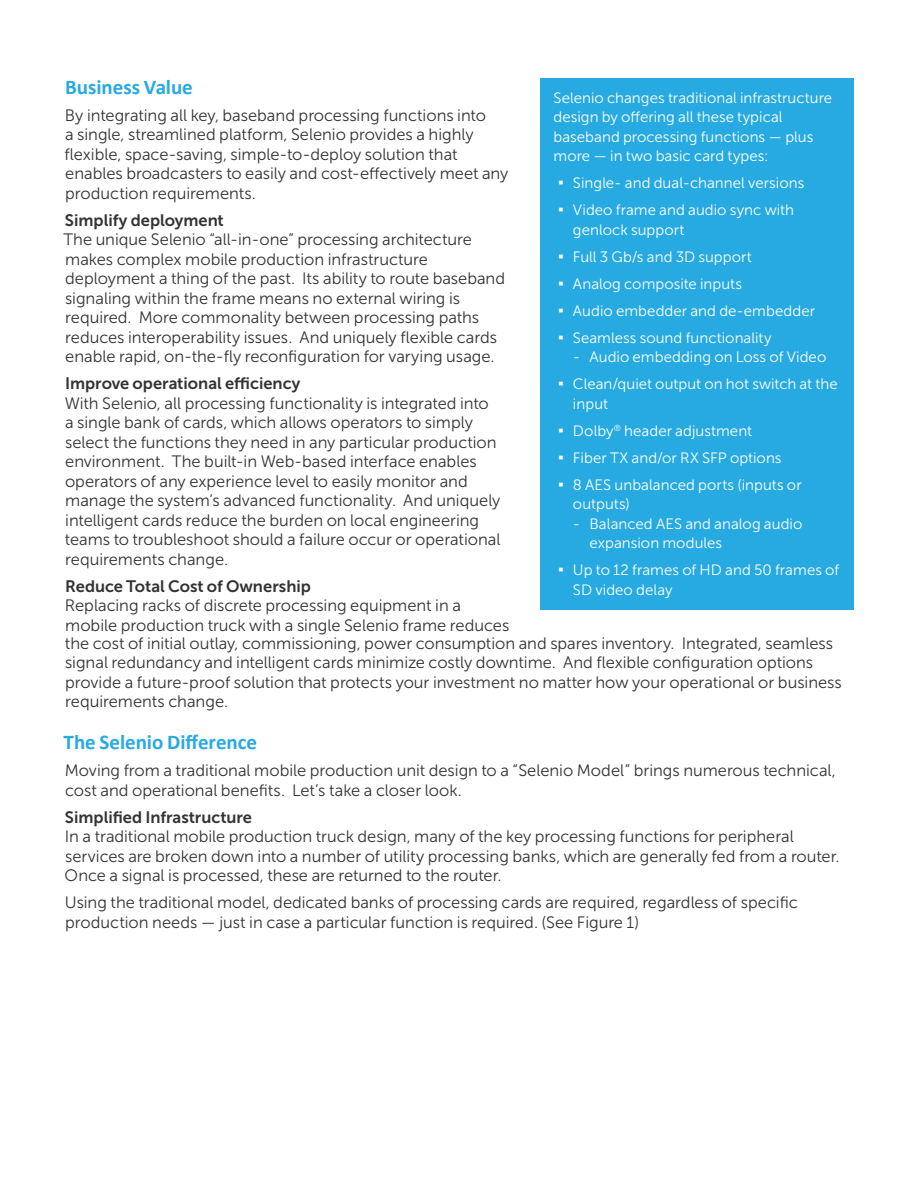
<style>
.page{position:relative;width:918px;height:1188px;background:#fff}
.page>*{position:absolute;margin:0;border:0;box-sizing:border-box;transform-origin:0 0}
.t1{font:700 21px "Calibri";color:#27aae1}
.t2{font:16.5px/19.5px "Museo Sans 300";color:#333334}
.t3{font:16.5px "Museo Sans 700";color:#333334}
.t4{font:15px/19.5px "Museo Sans 300";letter-spacing:.005em;color:#fff}
.s1{font-family:"Arial Narrow";font-size:16.5px}
</style>
<div class="page">
<div style="left:540px;top:78px;width:313px;height:531px;background:#27aae1"></div>
<p class="t1" style="left:65px;top:73px;width:129px">Business Value</p>
<p class="t2" style="left:65px;top:105px;width:445px">By integrating all key, baseband processing functions into<br>a single, streamlined platform, Selenio provides a highly flexible, space-saving, simple-to-deploy solution that enables broadcasters to easily and cost-effectively meet any production requirements.</p>
<p class="t3" style="left:65px;top:211px;width:160px">Simplify deployment</p>
<p class="t2" style="left:63px;top:230px;width:443px">The unique Selenio “all-in-one” processing architecture makes complex mobile production infrastructure deployment a thing of the past. Its ability to route baseband signaling within the frame means no external wiring is required. More commonality between processing paths reduces interoperability issues. And uniquely flexible cards enable rapid, on-the-fly reconfiguration for varying usage.</p>
<p class="t3" style="left:65px;top:374px;width:237px">Improve operational efficiency</p>
<p class="t2" style="left:65px;top:393px;width:437px">With Selenio, all processing functionality is integrated into a single bank of cards, which allows operators to simply select the functions they need in any particular production environment. The built-in Web-based interface enables operators of any experience level to easily monitor and manage the system’s advanced functionality. And uniquely intelligent cards reduce the burden on local engineering teams to troubleshoot should a failure occur or operational requirements change.</p>
<p class="t3" style="left:65px;top:577px;width:247px">Reduce Total Cost of Ownership</p>
<p class="t2" style="left:65px;top:596px;width:446px">Replacing racks of discrete processing equipment in a mobile production truck with a single Selenio frame reduces</p>
<p class="t4" style="left:554px;top:88px;width:280px">Selenio changes traditional infrastructure design by offering all these typical baseband processing functions — plus more — in two basic card types:</p>
<p class="t4" style="left:558px;top:173px;width:248px"><span class="s1">▪</span> Single- and dual-channel versions</p>
<p class="t4" style="left:573px;top:200px;width:223px;text-indent:-15px"><span class="s1">▪</span> Video frame and audio sync with genlock support</p>
<p class="t4" style="left:558px;top:247px;width:195px"><span class="s1">▪</span> Full 3 Gb/s and 3D support</p>
<p class="t4" style="left:558px;top:274px;width:186px"><span class="s1">▪</span> Analog composite inputs</p>
<p class="t4" style="left:558px;top:301px;width:259px"><span class="s1">▪</span> Audio embedder and de-embedder</p>
<p class="t4" style="left:558px;top:328px;width:215px"><span class="s1">▪</span> Seamless sound functionality</p>
<p class="t4" style="left:573px;top:347px;width:255px">- Audio embedding on Loss of Video</p>
<p class="t4" style="left:573px;top:374px;width:266px;text-indent:-15px"><span class="s1">▪</span> Clean/quiet output on hot switch at the input</p>
<p class="t4" style="left:558px;top:421px;width:196px"><span class="s1">▪</span> Dolby<sup>®</sup> header adjustment</p>
<p class="t4" style="left:558px;top:448px;width:225px"><span class="s1">▪</span> Fiber TX and/or RX SFP options</p>
<p class="t4" style="left:573px;top:475px;width:230px;text-indent:-15px"><span class="s1">▪</span> 8 AES unbalanced ports (inputs or outputs)</p>
<p class="t4" style="left:589px;top:514px;width:214px;text-indent:-16px">- Balanced AES and analog audio expansion modules</p>
<p class="t4" style="left:573px;top:560px;width:268px;text-indent:-15px"><span class="s1">▪</span> Up to 12 frames of HD and 50 frames of<br>SD video delay</p>
<p class="t2" style="left:65px;top:634px;width:778px">the cost of initial outlay, commissioning, power consumption and spares inventory. Integrated, seamless signal redundancy and intelligent cards minimize costly downtime. And flexible configuration options provide a future-proof solution that protects your investment no matter how your operational or business requirements change.</p>
<p class="t1" style="left:64px;top:729px;width:195px">The Selenio Difference</p>
<p class="t2" style="left:65px;top:761px;width:772px">Moving from a traditional mobile production unit design to a “Selenio Model” brings numerous technical, cost and operational benefits. Let’s take a closer look.</p>
<p class="t3" style="left:65px;top:808px;width:189px">Simplified Infrastructure</p>
<p class="t2" style="left:65px;top:827px;width:776px">In a traditional mobile production truck design, many of the key processing functions for peripheral services are broken down into a number of utility processing banks, which are generally fed from a router.<br>Once a signal is processed, these are returned to the router.</p>
<p class="t2" style="left:65px;top:893px;width:735px">Using the traditional model, dedicated banks of processing cards are required, regardless of specific production needs — just in case a particular function is required. (See Figure 1)</p>
</div>
